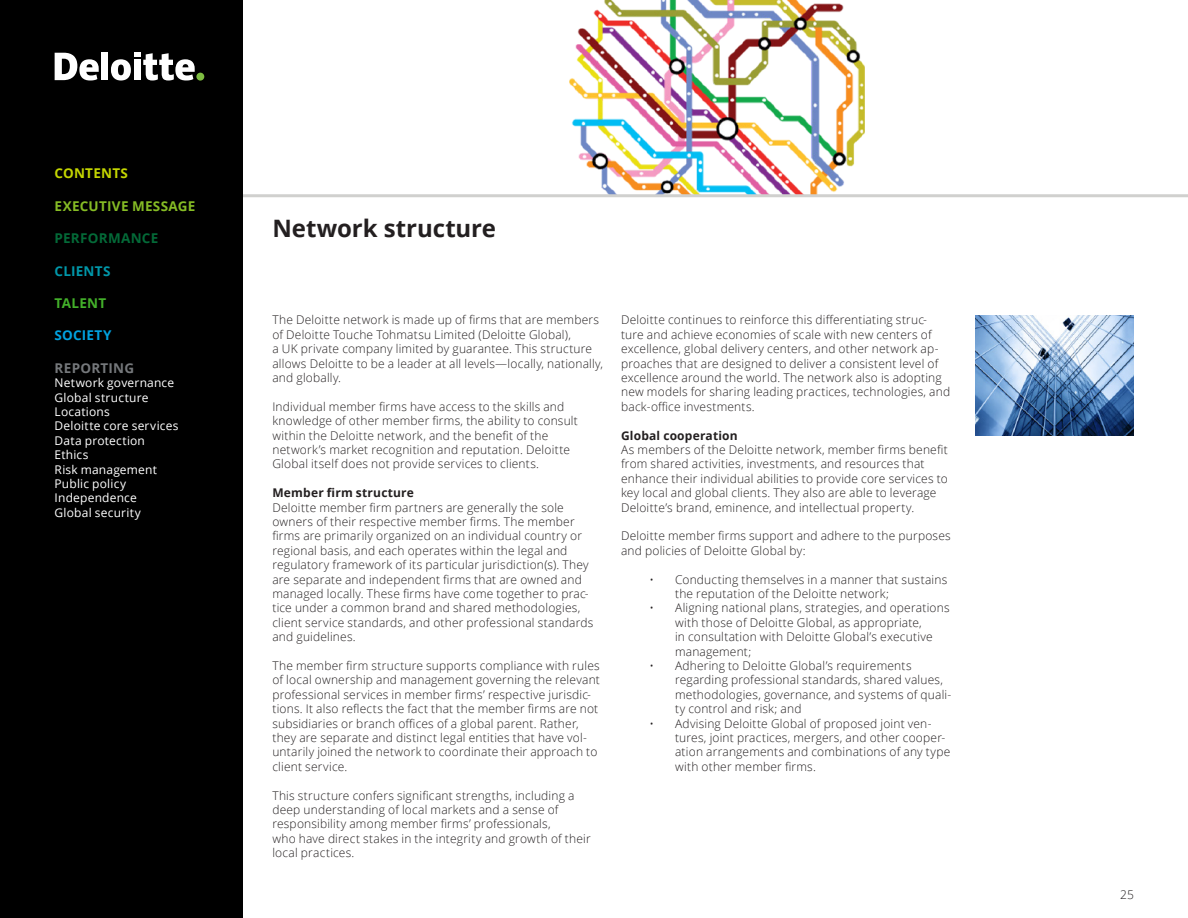
<style>
.page{position:relative;width:1188px;height:918px;background:#fff}
.page>*{position:absolute;margin:0;border:0;box-sizing:border-box;transform-origin:0 0}
.t1{font:700 24px "Open Sans";letter-spacing:-.005em;color:#231f20}
.t2{font:700 13.5px "Open Sans";letter-spacing:.02em;color:#86bc25}
.t3{font:700 13.5px "Open Sans";letter-spacing:.015em;color:#046a38}
.t4{font:700 13.5px "Open Sans";letter-spacing:.02em;color:#75787b}
.t5{font:700 13.5px "Open Sans";letter-spacing:.02em;color:#c4d600}
.t6{font:700 13.5px "Open Sans";letter-spacing:.015em;color:#0097a9}
.t7{font:700 13.5px "Open Sans";letter-spacing:.015em;color:#00a2e0}
.t8{font:700 13.5px "Open Sans";letter-spacing:.02em;color:#43b02a}
.t9{font:300 12px/14.4px "Open Sans";letter-spacing:.015em;color:#231f20}
.t10{font:12px/14.4px "Open Sans";letter-spacing:.015em;color:#fff}
.t11{font:700 12px "Open Sans";letter-spacing:.015em;color:#231f20}
</style>
<div class="page">
<div style="left:0;top:0;width:243px;height:918px;background:#000"></div>
<div style="left:196px;top:73px;width:8px;height:8px;background:#7ebd41;border-radius:50%"></div>
<div style="left:101px;top:53px;width:7px;height:27px;background:#fff"></div>
<svg style="left:111px;top:53px;width:84px;height:28px"></svg>
<svg style="left:55px;top:53px;width:44px;height:28px"></svg>
<img style="left:569px;top:0;width:296px;height:194px">
<img style="left:975px;top:315px;width:158px;height:120px">
<hr style="left:243px;top:194px;width:945px;height:3px;background:#d0d0ce">
<p class="t5" style="left:55px;top:164px;width:75px">CONTENTS</p>
<p class="t2" style="left:55px;top:196px;width:142px">EXECUTIVE MESSAGE</p>
<p class="t3" style="left:55px;top:229px;width:105px">PERFORMANCE</p>
<p class="t6" style="left:55px;top:261px;width:57px">CLIENTS</p>
<p class="t8" style="left:55px;top:293px;width:53px">TALENT</p>
<p class="t7" style="left:55px;top:326px;width:59px">SOCIETY</p>
<p class="t4" style="left:55px;top:358px;width:81px">REPORTING</p>
<p class="t10" style="left:55px;top:375px;width:125px">Network governance<br>Global structure<br>Locations<br>Deloitte core services<br>Data protection<br>Ethics<br>Risk management<br>Public policy<br>Independence<br>Global security</p>
<p class="t1" style="left:272px;top:211px;width:225px">Network structure</p>
<p class="t9" style="left:272px;top:313px;width:332px">The Deloitte network is made up of firms that are members of Deloitte Touche Tohmatsu Limited (Deloitte Global),<br>a UK private company limited by guarantee. This structure allows Deloitte to be a leader at all levels—locally, nationally, and globally.</p>
<p class="t9" style="left:272px;top:399px;width:307px">Individual member firms have access to the skills and knowledge of other member firms, the ability to consult within the Deloitte network, and the benefit of the network’s market recognition and reputation. Deloitte Global itself does not provide services to clients.</p>
<p class="t11" style="left:272px;top:484px;width:143px">Member firm structure</p>
<p class="t9" style="left:272px;top:500px;width:323px">Deloitte member firm partners are generally the sole owners of their respective member firms. The member firms are primarily organized on an individual country or regional basis, and each operates within the legal and regulatory framework of its particular jurisdiction(s). They are separate and independent firms that are owned and managed locally. These firms have come together to prac&shy;tice under a common brand and shared methodologies, client service standards, and other professional standards and guidelines.</p>
<p class="t9" style="left:272px;top:658px;width:329px">The member firm structure supports compliance with rules of local ownership and management governing the relevant professional services in member firms’ respective jurisdic&shy;tions. It also reflects the fact that the member firms are not subsidiaries or branch offices of a global parent. Rather, they are separate and distinct legal entities that have vol&shy;untarily joined the network to coordinate their approach to client service.</p>
<p class="t9" style="left:272px;top:788px;width:320px">This structure confers significant strengths, including a deep understanding of local markets and a sense of responsibility among member firms’ professionals,<br>who have direct stakes in the integrity and growth of their local practices.</p>
<p class="t9" style="left:621px;top:313px;width:331px">Deloitte continues to reinforce this differentiating struc&shy;ture and achieve economies of scale with new centers of excellence, global delivery centers, and other network ap&shy;proaches that are designed to deliver a consistent level of excellence around the world. The network also is adopting new models for sharing leading practices, technologies, and back-office investments.</p>
<p class="t11" style="left:621px;top:427px;width:118px">Global cooperation</p>
<p class="t9" style="left:621px;top:442px;width:328px">As members of the Deloitte network, member firms benefit from shared activities, investments, and resources that enhance their individual abilities to provide core services to key local and global clients. They also are able to leverage Deloitte’s brand, eminence, and intellectual property.</p>
<p class="t9" style="left:621px;top:529px;width:331px">Deloitte member firms support and adhere to the purposes and policies of Deloitte Global by:</p>
<p class="t9" style="left:675px;top:572px;width:274px;text-indent:-26px">• Conducting themselves in a manner that sustains the reputation of the Deloitte network;</p>
<p class="t9" style="left:675px;top:601px;width:276px;text-indent:-26px">• Aligning national plans, strategies, and operations with those of Deloitte Global, as appropriate,<br>in consultation with Deloitte Global’s executive management;</p>
<p class="t9" style="left:675px;top:658px;width:278px;text-indent:-26px">• Adhering to Deloitte Global’s requirements regarding professional standards, shared values, methodologies, governance, and systems of quali&shy;ty control and risk; and</p>
<p class="t9" style="left:675px;top:716px;width:277px;text-indent:-26px">• Advising Deloitte Global of proposed joint ven&shy;tures, joint practices, mergers, and other cooper&shy;ation arrangements and combinations of any type with other member firms.</p>
<p class="t9" style="left:1120px;top:887px;width:15px">25</p>
</div>
